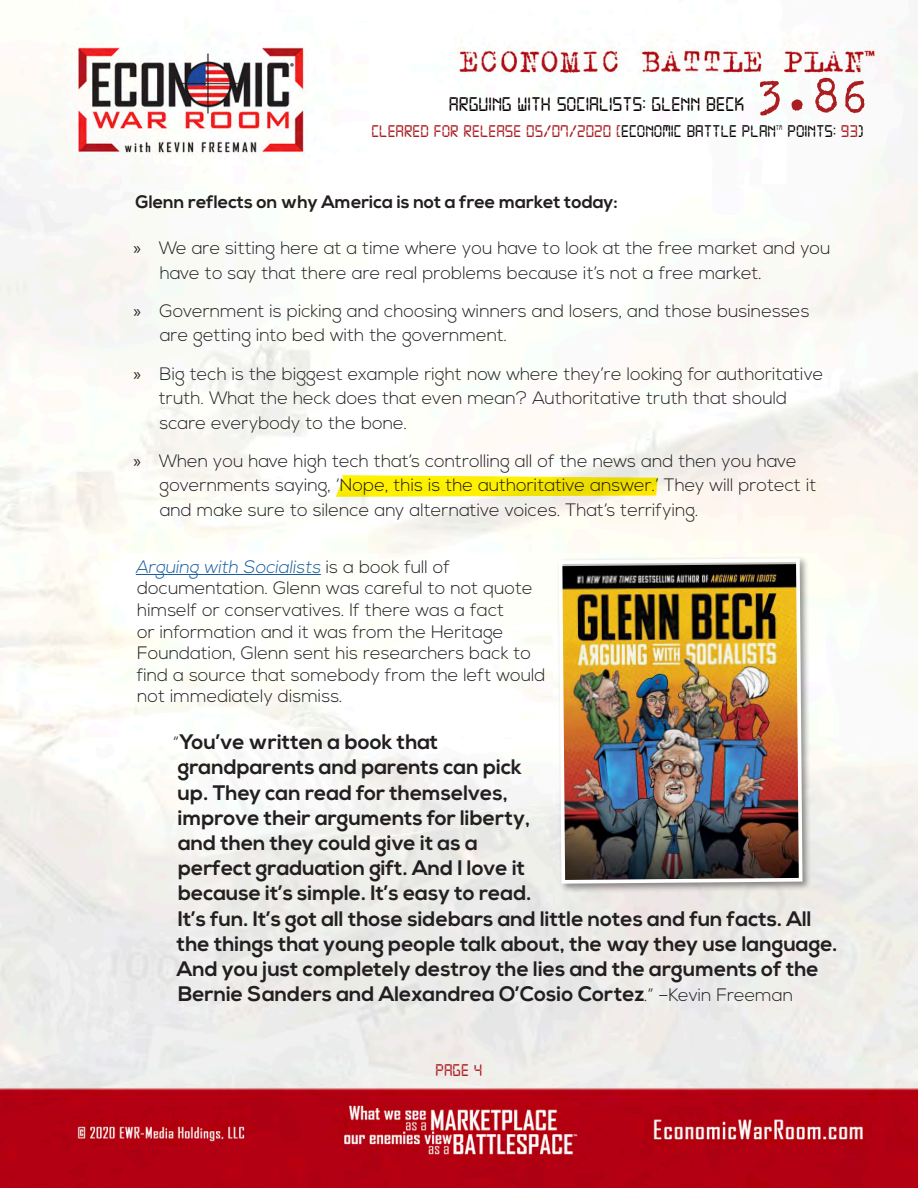
<style>
.page{position:relative;width:918px;height:1188px;background:#fff}
.page>*{position:absolute;margin:0;border:0;box-sizing:border-box;transform-origin:0 0}
.t1{font:51px "Trixie";color:#aa1e21}
.t2{font:700 21px/25.2px "Nexa";color:#231f20}
.t3{font:21px "Digital 7";color:#080302}
.t4{font:300 18px/24.6px "Nexa";color:#231f20}
.t5{font:18px "Digital 7";color:#aa1e21}
.t6{font:700 18px "Nexa";color:#231f20}
.t7{font:18px "Digital 7";color:#080302}
.t8{font:7.05px "Digital 7";color:#080302}
.s1{color:#080302}
.s2{color:#aa1e21}
.s3{font-family:"Myriad Pro";font-weight:400}
.s4{color:#175d9e}
.s5{font-weight:300;font-size:18px}
</style>
<div class="page">
<img style="left:0;top:5px;width:918px;height:1183px">
<hr style="left:136px;top:574px;width:185px;height:1px;background:#175d9e">
<div style="left:556px;top:556px;width:256px;height:337px;background:#231f20;opacity:.48"></div>
<img style="left:557px;top:556px;width:247px;height:330px">
<svg style="left:336px;top:475px;width:322px;height:22px;background:#f7ea1c"></svg>
<h1 class="t1" style="left:756px;top:62px;width:114px">3.86</h1>
<p class="t5" style="left:371px;top:123px;width:406px">CLEARED FOR RELEASE 05/07/2020 [<span class="s1">ECONOMIC BATTLE PLAN</span></p>
<p class="t8" style="left:776px;top:124px;width:8px">TM</p>
<p class="t7" style="left:788px;top:123px;width:78px">POINTS: <span class="s2">93</span>)</p>
<p class="t3" style="left:449px;top:95px;width:297px">ARGUING WITH SOCIALISTS: GLENN BECK</p>
<p class="t6" style="left:136px;top:191px;width:484px">Glenn reflects on why America is not a free market today:</p>
<p class="t4" style="left:160px;top:236px;width:672px;text-indent:-26px"><span class="s3">»</span> We are sitting here at a time where you have to look at the free market and you have to say that there are real problems because it’s not a free market.</p>
<p class="t4" style="left:160px;top:299px;width:651px;text-indent:-26px"><span class="s3">»</span> Government is picking and choosing winners and losers, and those businesses are getting into bed with the government.</p>
<p class="t4" style="left:159px;top:362px;width:666px;text-indent:-25px"><span class="s3">»</span> Big tech is the biggest example right now where they’re looking for authoritative truth. What the heck does that even mean? Authoritative truth that should scare everybody to the bone.</p>
<p class="t4" style="left:160px;top:449px;width:658px;text-indent:-26px"><span class="s3">»</span> When you have high tech that’s controlling all of the news and then you have governments saying, ‘Nope, this is the authoritative answer.’ They will protect it and make sure to silence any alternative voices. That’s terrifying.</p>
<p class="t4" style="left:136px;top:557px;width:411px;line-height:21.6px"><span class="s4">Arguing with Socialists</span> i s a b o o k fu l l o f documentation. Glenn was careful to not quote himself or conservatives. If there was a fact<br>or information and it was from the Heritage Foundation, Glenn sent his researchers back to find a source that somebody from the left would not immediately dismiss.</p>
<p class="t2" style="left:173px;top:730px;width:666px"><span class="s5">“</span>You’ve written a book that<br>grandparents and parents can pick<br>up. They can read for themselves,<br>improve their arguments for liberty,<br>and then they could give it as a<br>perfect graduation gift. And I love it<br>because it’s simple. It’s easy to read.<br>It’s fun. It’s got all those sidebars and little notes and fun facts. All the things that young people talk about, the way they use language.<br>And you just completely destroy the lies and the arguments of the Bernie Sanders and Alexandrea O’Cosio Cortez<span class="s5">.” –Kevin Freeman</span></p>
<p class="t5" style="left:436px;top:1062px;width:48px">PAGE 4</p>
</div>
